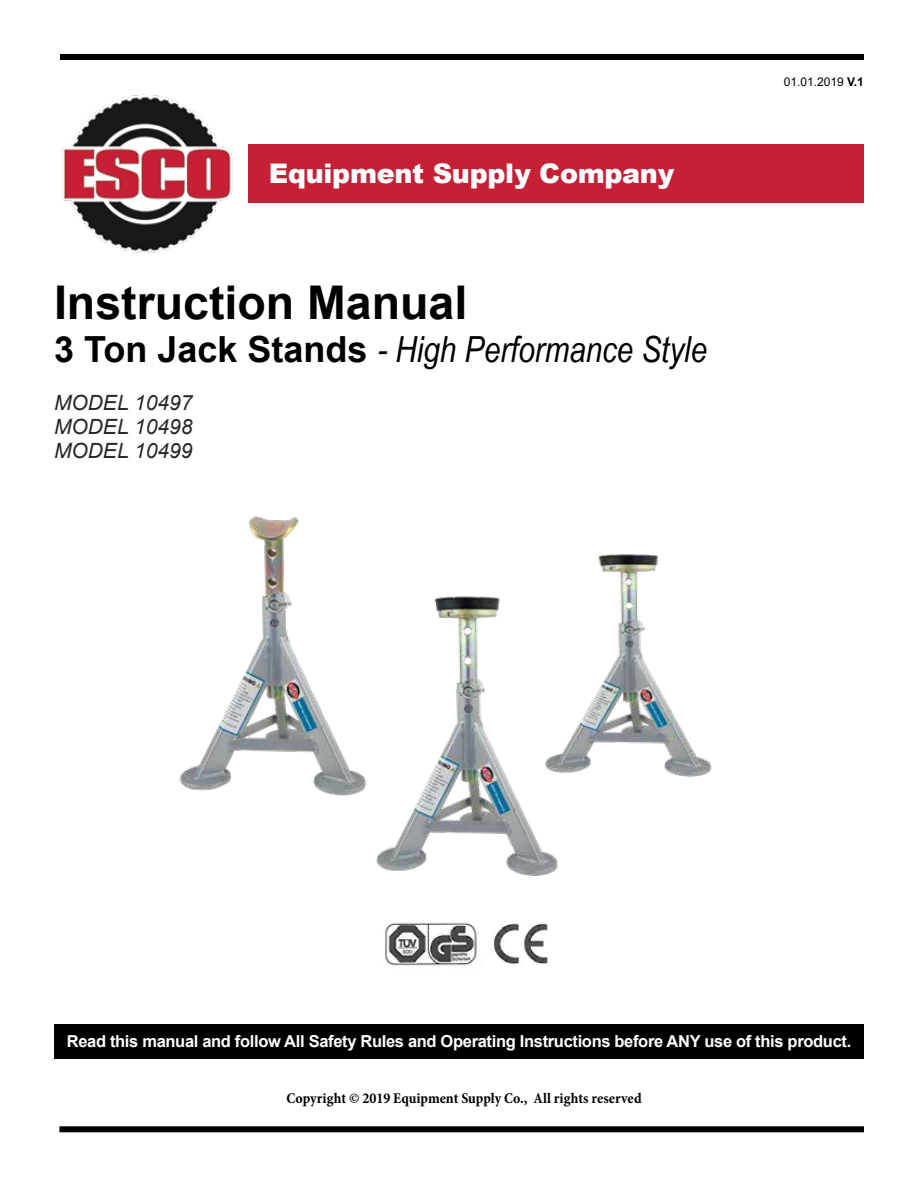
<style>
.page{position:relative;width:918px;height:1188px;background:#fff}
.page>*{position:absolute;margin:0;border:0;box-sizing:border-box;transform-origin:0 0}
.t1{font:700 46.5px "Arial";color:#000}
.t2{font:italic 36px "Arial Narrow";color:#000}
.t3{font:900 27px "Arial";letter-spacing:-.01em;color:#fff}
.t4{font:italic 21px/24px "Arial";color:#292829;text-align:justify}
.t5{font:700 16.5px "Arial";letter-spacing:-.02em;color:#fff}
.t6{font:700 condensed 15px "Minion Pro";color:#000}
.t7{font:12px "Arial";color:#000}
.s1{font-family:"Arial";font-weight:700;font-style:normal}
.s2{font-weight:700}
</style>
<div class="page">
<div style="left:59px;top:1126px;width:805px;height:6px;background:#000"></div>
<div style="left:60px;top:54px;width:804px;height:6px;background:#000"></div>
<div style="left:248px;top:144px;width:616px;height:59px;background:#c52036"></div>
<img style="left:61px;top:94px;width:172px;height:159px">
<img style="left:179px;top:516px;width:188px;height:280px">
<img style="left:376px;top:596px;width:182px;height:280px">
<img style="left:542px;top:554px;width:170px;height:224px">
<img style="left:385px;top:922px;width:163px;height:44px">
<div style="left:54px;top:1024px;width:810px;height:35px;background:#000"></div>
<h3 class="t3" style="left:269px;top:154px;width:407px">Equipment Supply Company</h3>
<h1 class="t1" style="left:54px;top:270px;width:415px">Instruction Manual</h1>
<h2 class="t2" style="left:54px;top:324px;width:655px"><span class="s1">3 Ton Jack Stands</span> - High Performance Style</h2>
<p class="t4" style="left:54px;top:391px;width:140px">MODEL 10497<br>MODEL 10498<br>MODEL 10499</p>
<p class="t7" style="left:784px;top:74px;width:82px">01.01.2019 <span class="s2">V.1</span></p>
<p class="t5" style="left:67px;top:1030px;width:786px">Read this manual and follow All Safety Rules and Operating Instructions before ANY use of this product.</p>
<p class="t6" style="left:287px;top:1088px;width:357px">Copyright © 2019 Equipment Supply Co., All rights reserved</p>
</div>
